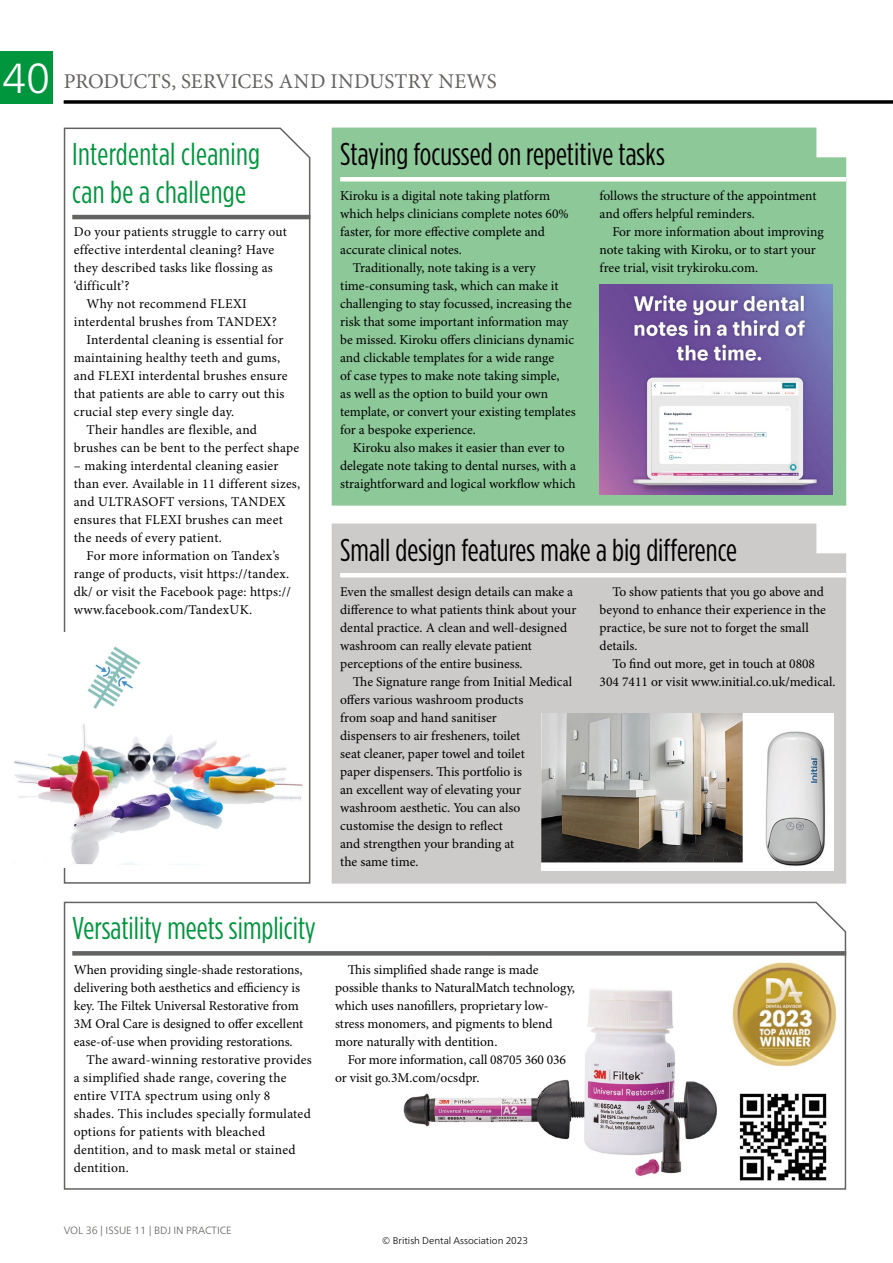
<style>
.page{position:relative;width:893px;height:1263px;background:#fff}
.page>*{position:absolute;margin:0;border:0;box-sizing:border-box;transform-origin:0 0}
.NoXML_page_numbers{font:300 42px "Frutiger Neue LT Pro";color:#fff}
.Title_black__underli{font:31.5px "Gotham Condensed";color:#000}
.Title_underlined_bla{font:31.5px/37.8px "Gotham Condensed";letter-spacing:.005em;color:#00963e}
.NoXML_category{font:21px "Minion Pro";letter-spacing:.005em;color:#656361}
.Para_body{font:13.5px/18px "Minion Pro";color:#000}
.Para_body-2{font:13.5px/18px "Minion Pro";letter-spacing:.02em;color:#000}
.Para_body_1st{font:13.5px/18px "Minion Pro";color:#000}
.Para_body_1st-2{font:13.5px/18px "Minion Pro";letter-spacing:.02em;color:#000}
.NoXML_footer{font:300 10.5px "Frutiger Neue LT Pro";color:#656361}
.NoXML_Hidden_for_Onl{font:300 9.75px "Frutiger Neue LT Pro";color:#000}
</style>
<div class="page">
<div style="left:0;top:51px;width:52px;height:52px;background:#00963e"></div>
<hr style="left:64px;top:100px;width:829px;height:3px;background:#000">
<div style="left:332px;top:128px;width:514px;height:378px;background:#8dc899"></div>
<hr style="left:340px;top:177px;width:506px;height:4px;background:#fff">
<div style="left:332px;top:523px;width:514px;height:361px;background:#cdcaca"></div>
<hr style="left:340px;top:573px;width:506px;height:4px;background:#fff">
<svg style="left:63px;top:127px;width:248px;height:757px"></svg>
<hr style="left:72px;top:215px;width:238px;height:4px;background:#656361">
<img style="left:14px;top:632px;width:293px;height:235px">
<img style="left:600px;top:284px;width:233px;height:211px">
<img style="left:542px;top:714px;width:291px;height:156px">
<svg style="left:63px;top:901px;width:784px;height:289px"></svg>
<p class="NoXML_page_numbers" style="left:2px;top:54px;width:50px">40</p>
<p class="NoXML_category" style="left:64px;top:69px;width:434px">PRODUCTS, SERVICES AND INDUSTRY NEWS</p>
<p class="Title_underlined_bla" style="left:72px;top:135px;width:189px">Interdental cleaning can be a challenge</p>
<p class="Para_body_1st-2" style="left:74px;top:223px;width:215px">Do your patients struggle to carry out effective interdental cleaning? Have they described tasks like flossing as ‘difficult’?</p>
<p class="Para_body-2" style="left:74px;top:295px;width:205px;text-indent:13px">Why not recommend FLEXI interdental brushes from TANDEX?</p>
<p class="Para_body-2" style="left:74px;top:331px;width:215px;text-indent:13px">Interdental cleaning is essential for maintaining healthy teeth and gums, and FLEXI interdental brushes ensure that patients are able to carry out this crucial step every single day.</p>
<p class="Para_body-2" style="left:74px;top:421px;width:227px;text-indent:13px">Their handles are flexible, and brushes can be bent to the perfect shape</p>
<p class="Para_body-2" style="left:74px;top:457px;width:228px">– making interdental cleaning easier than ever. Available in 11 different sizes, and ULTRASOFT versions, TANDEX ensures that FLEXI brushes can meet the needs of every patient.</p>
<p class="Para_body" style="left:74px;top:547px;width:219px;text-indent:13px">For more information on Tandex’s range of products, visit https://tandex. dk/ or visit the Facebook page: https:// www.facebook.com/TandexUK.</p>
<p class="Title_black__underli" style="left:340px;top:136px;width:326px">Staying focussed on repetitive tasks</p>
<p class="Para_body_1st" style="left:340px;top:187px;width:230px">Kiroku is a digital note taking platform which helps clinicians complete notes 60% faster, for more effective complete and accurate clinical notes.</p>
<p class="Para_body" style="left:340px;top:259px;width:237px;text-indent:13px">Traditionally, note taking is a very time-consuming task, which can make it challenging to stay focussed, increasing the risk that some important information may be missed. Kiroku offers clinicians dynamic and clickable templates for a wide range<br>of case types to make note taking simple,<br>as well as the option to build your own template, or convert your existing templates for a bespoke experience.</p>
<p class="Para_body" style="left:340px;top:439px;width:237px;text-align:center">Kiroku also makes it easier than ever to delegate note taking to dental nurses, with a straightforward and logical workflow which</p>
<p class="Para_body" style="left:600px;top:187px;width:218px">follows the structure of the appointment and offers helpful reminders.</p>
<p class="Para_body" style="left:600px;top:223px;width:226px;text-indent:13px">For more information about improving note taking with Kiroku, or to start your free trial, visit trykiroku.com.</p>
<p class="Title_black__underli" style="left:340px;top:532px;width:399px">Small design features make a big difference</p>
<p class="Para_body_1st" style="left:340px;top:583px;width:238px">Even the smallest design details can make a difference to what patients think about your dental practice. A clean and well-designed washroom can really elevate patient perceptions of the entire business.</p>
<p class="Para_body" style="left:340px;top:673px;width:233px;text-indent:13px">The Signature range from Initial Medical offers various washroom products<br>from soap and hand sanitiser<br>dispensers to air fresheners, toilet<br>seat cleaner, paper towel and toilet<br>paper dispensers. This portfolio is<br>an excellent way of elevating your washroom aesthetic. You can also customise the design to reflect<br>and strengthen your branding at<br>the same time.</p>
<p class="Para_body" style="left:600px;top:583px;width:228px;text-indent:13px">To show patients that you go above and beyond to enhance their experience in the practice, be sure not to forget the small details.</p>
<p class="Para_body" style="left:600px;top:655px;width:237px;text-align:center">To find out more, get in touch at 0808<br>304 7411 or visit www.initial.co.uk/medical.</p>
<p class="Title_underlined_bla" style="left:72px;top:909px;width:245px">Versatility meets simplicity</p>
<p class="Para_body_1st" style="left:74px;top:961px;width:231px">When providing single-shade restorations, delivering both aesthetics and efficiency is key. The Filtek Universal Restorative from 3M Oral Care is designed to offer excellent ease-of-use when providing restorations.</p>
<p class="Para_body-2" style="left:74px;top:1051px;width:240px;text-indent:13px">The award-winning restorative provides a simplified shade range, covering the entire VITA spectrum using only 8 shades. This includes specially formulated options for patients with bleached dentition, and to mask metal or stained dentition.</p>
<p class="Para_body" style="left:335px;top:961px;width:241px;text-indent:13px">This simplified shade range is made possible thanks to NaturalMatch technology, which uses nanofillers, proprietary low&shy;stress monomers, and pigments to blend more naturally with dentition.</p>
<p class="Para_body" style="left:335px;top:1051px;width:233px;text-indent:13px">For more information, call 08705 360 036 or visit go.3M.com/ocsdpr.</p>
<p class="NoXML_footer" style="left:64px;top:1224px;width:169px">VOL 36 | ISSUE 11 | BDJ IN PRACTICE</p>
<p class="NoXML_Hidden_for_Onl" style="left:382px;top:1234px;width:148px">© British Dental Association 2023</p>
</div>
